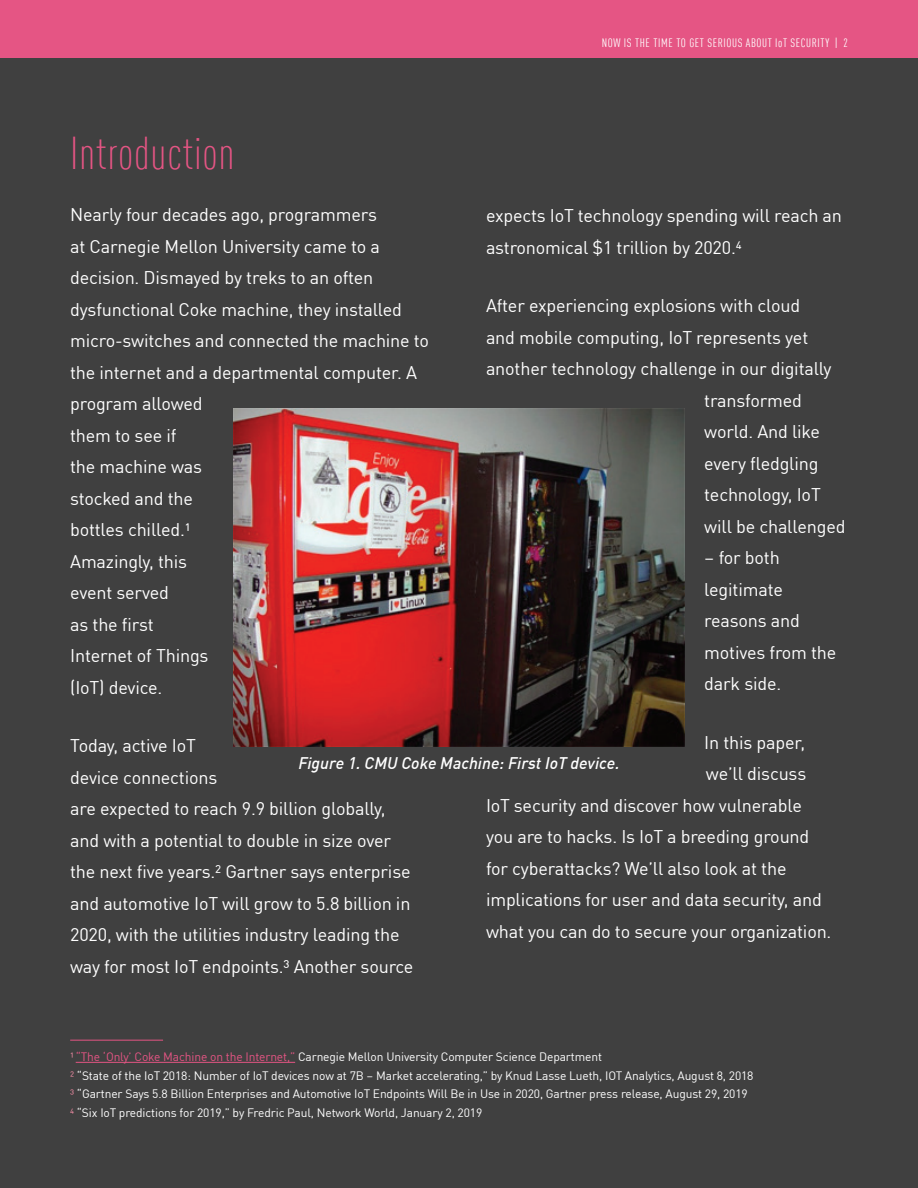
<style>
.page{position:relative;width:918px;height:1188px;background:#fff}
.page>*{position:absolute;margin:0;border:0;box-sizing:border-box;transform-origin:0 0}
.t1{font:300 condensed 45px "DIN Pro";letter-spacing:.015em;color:#e55584}
.t2{font:18px/31.5px "DIN Pro";letter-spacing:-.01em;color:#fff}
.t3{font:italic 500 16.5px "DIN Pro";color:#fff}
.t4{font:12px/18.8px "DIN Pro";letter-spacing:-.01em;color:#fff}
.t5{font:condensed 12px "DIN Pro";letter-spacing:.05em;color:#fff}
.s1{color:#ec8aa2}
.s2{color:#e55584}
</style>
<div class="page">
<div style="left:0;top:0;width:918px;height:58px;background:#e55584"></div>
<div style="left:0;top:58px;width:918px;height:1130px;background:#404040"></div>
<img style="left:234px;top:409px;width:450px;height:337px">
<hr style="left:76px;top:1062px;width:219px;height:1px;background:#e55584">
<hr style="left:70px;top:1040px;width:93px;height:1px;background:#e55584">
<h1 class="t1" style="left:70px;top:123px;width:166px">Introduction</h1>
<p class="t2" style="left:70px;top:198px;width:360px">Nearly four decades ago, programmers<br>at Carnegie Mellon University came to a decision. Dismayed by treks to an often dysfunctional Coke machine, they installed micro-switches and connected the machine to the internet and a departmental computer. A program allowed<br>them to see if<br>the machine was<br>stocked and the<br>bottles chilled.1<br>Amazingly, this<br>event served<br>as the first<br>Internet of Things<br>(IoT) device.</p>
<p class="t5" style="left:602px;top:34px;width:248px">NOW IS THE TIME TO GET SERIOUS ABOUT IoT SECURITY | 2</p>
<p class="t2" style="left:486px;top:199px;width:358px">expects IoT technology spending will reach an astronomical $1 trillion by 2020.4</p>
<p class="t2" style="left:486px;top:289px;width:316px">After experiencing explosions with cloud</p>
<p class="t2" style="left:486px;top:320px;width:324px">and mobile computing, IoT represents yet</p>
<p class="t2" style="left:486px;top:352px;width:347px">another technology challenge in our digitally</p>
<p class="t2" style="left:704px;top:383px;width:99px">transformed</p>
<p class="t2" style="left:704px;top:415px;width:117px">world. And like</p>
<p class="t2" style="left:704px;top:446px;width:116px">every fledgling</p>
<p class="t2" style="left:704px;top:478px;width:118px">technology, IoT</p>
<p class="t2" style="left:704px;top:509px;width:143px">will be challenged</p>
<p class="t2" style="left:704px;top:541px;width:134px">– for both legitimate reasons and motives from the dark side.</p>
<p class="t2" style="left:704px;top:725px;width:102px">In this paper,</p>
<p class="t2" style="left:706px;top:757px;width:102px">we’ll discuss</p>
<p class="t2" style="left:486px;top:788px;width:317px">IoT security and discover how vulnerable</p>
<p class="t2" style="left:486px;top:820px;width:325px">you are to hacks. Is IoT a breeding ground</p>
<p class="t2" style="left:486px;top:851px;width:302px">for cyberattacks? We’ll also look at the</p>
<p class="t2" style="left:486px;top:883px;width:337px">implications for user and data security, and</p>
<p class="t2" style="left:486px;top:914px;width:347px">what you can do to secure your organization.</p>
<p class="t2" style="left:70px;top:729px;width:345px">Today, active IoT<br>device connections<br>are expected to reach 9.9 billion globally, and with a potential to double in size over the next five years.2 Gartner says enterprise and automotive IoT will grow to 5.8 billion in 2020, with the utilities industry leading the way for most IoT endpoints.3 Another source</p>
<p class="t3" style="left:298px;top:751px;width:323px">Figure 1. CMU Coke Machine: First IoT device.</p>
<p class="t4" style="left:70px;top:1046px;width:685px"><span class="s1">1</span> <span class="s2">“The ‘Only’ Coke Machine on the Internet,”</span> Carnegie Mellon University Computer Science Department<br><span class="s1">2</span> “State of the IoT 2018: Number of IoT devices now at 7B – Market accelerating,” by Knud Lasse Lueth, IOT Analytics, August 8, 2018<br><span class="s1">3</span> “Gartner Says 5.8 Billion Enterprises and Automotive IoT Endpoints Will Be in Use in 2020, Gartner press release, August 29, 2019<br><span class="s1">4</span> “Six IoT predictions for 2019,” by Fredric Paul, Network World, January 2, 2019</p>
</div>
